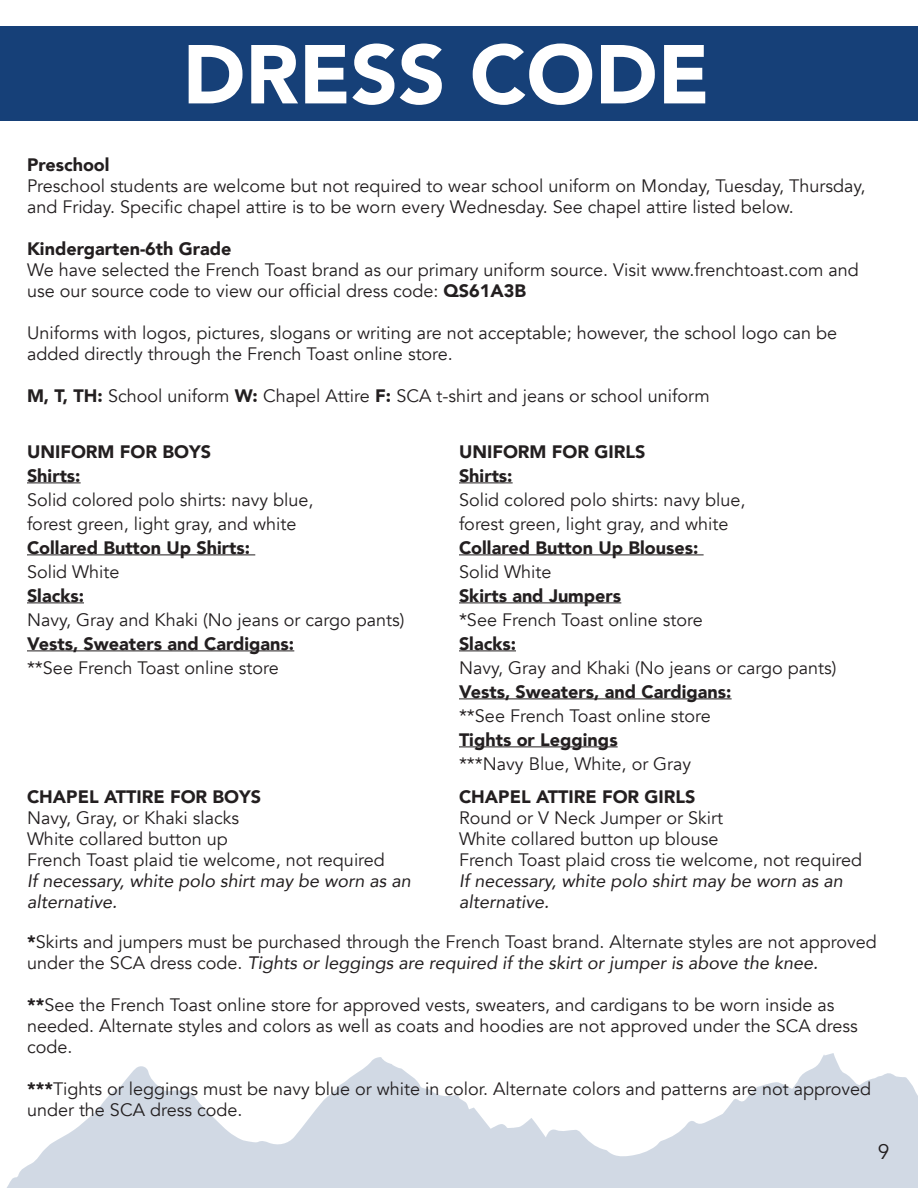
<style>
.page{position:relative;width:918px;height:1188px;background:#fff}
.page>*{position:absolute;margin:0;border:0;box-sizing:border-box;transform-origin:0 0}
.Subhead{font:900 82.5px "Avenir";color:#fff}
.Subhead-2{font:21px "Avenir";color:#231f20}
.Highlight{font:18px/21px "Avenir";color:#231f20}
.Highlight-2{font:900 18px "Avenir";color:#231f20}
.Highlight-3{font:italic 18px/21px "Avenir";color:#231f20}
.s1{font-weight:900}
.s2{font-style:italic}
</style>
<div class="page">
<svg style="left:7px;top:1053px;width:911px;height:135px;fill:#d1d9e4"></svg>
<div style="left:0;top:27px;width:918px;height:94px;background:#164078"></div>
<hr style="left:459px;top:482px;width:54px;height:1px;background:#231f20">
<hr style="left:459px;top:554px;width:245px;height:1px;background:#231f20">
<hr style="left:459px;top:602px;width:162px;height:1px;background:#231f20">
<hr style="left:459px;top:650px;width:57px;height:1px;background:#231f20">
<hr style="left:459px;top:698px;width:273px;height:1px;background:#231f20">
<hr style="left:459px;top:746px;width:159px;height:1px;background:#231f20">
<hr style="left:27px;top:482px;width:54px;height:1px;background:#231f20">
<hr style="left:27px;top:554px;width:228px;height:1px;background:#231f20">
<hr style="left:27px;top:602px;width:57px;height:1px;background:#231f20">
<hr style="left:27px;top:650px;width:267px;height:1px;background:#231f20">
<p class="Subhead" style="left:183px;top:4px;width:528px">DRESS CODE</p>
<p class="Highlight-2" style="left:27px;top:149px;width:84px">Preschool</p>
<p class="Highlight" style="left:27px;top:175px;width:840px">Preschool students are welcome but not required to wear school uniform on Monday, Tuesday, Thursday, and Friday. Specific chapel attire is to be worn every Wednesday. See chapel attire listed below.</p>
<p class="Highlight-2" style="left:27px;top:233px;width:206px">Kindergarten-6th Grade</p>
<p class="Highlight" style="left:27px;top:259px;width:833px">We have selected the French Toast brand as our primary uniform source. Visit www.frenchtoast.com and use our source code to view our official dress code: <span class="s1">QS61A3B</span></p>
<p class="Highlight" style="left:27px;top:322px;width:812px">Uniforms with logos, pictures, slogans or writing are not acceptable; however, the school logo can be added directly through the French Toast online store.</p>
<p class="Highlight" style="left:27px;top:385px;width:684px"><span class="s1">M, T, TH:</span> School uniform <span class="s1">W:</span> Chapel Attire <span class="s1">F:</span> SCA t-shirt and jeans or school uniform</p>
<p class="Highlight-2" style="left:27px;top:436px;width:186px">UNIFORM FOR BOYS</p>
<p class="Highlight-2" style="left:27px;top:460px;width:55px">Shirts:</p>
<p class="Highlight" style="left:27px;top:489px;width:288px">Solid colored polo shirts: navy blue,</p>
<p class="Highlight" style="left:27px;top:513px;width:271px">forest green, light gray, and white</p>
<p class="Highlight-2" style="left:27px;top:532px;width:225px">Collared Button Up Shirts:</p>
<p class="Highlight" style="left:27px;top:561px;width:94px">Solid White</p>
<p class="Highlight-2" style="left:27px;top:580px;width:59px">Slacks:</p>
<p class="Highlight" style="left:27px;top:609px;width:379px">Navy, Gray and Khaki (No jeans or cargo pants)</p>
<p class="Highlight-2" style="left:27px;top:628px;width:269px">Vests, Sweaters and Cardigans:</p>
<p class="Highlight" style="left:27px;top:657px;width:253px">**See French Toast online store</p>
<p class="Highlight-2" style="left:27px;top:781px;width:236px">CHAPEL ATTIRE FOR BOYS</p>
<p class="Highlight" style="left:27px;top:807px;width:214px">Navy, Gray, or Khaki slacks</p>
<p class="Highlight" style="left:27px;top:828px;width:202px">White collared button up</p>
<p class="Highlight" style="left:27px;top:849px;width:359px">French Toast plaid tie welcome, not required</p>
<p class="Highlight-3" style="left:27px;top:870px;width:385px">If necessary, white polo shirt may be worn as an alternative.</p>
<p class="Highlight-2" style="left:459px;top:436px;width:188px">UNIFORM FOR GIRLS</p>
<p class="Highlight-2" style="left:459px;top:460px;width:55px">Shirts:</p>
<p class="Highlight" style="left:459px;top:489px;width:288px">Solid colored polo shirts: navy blue,</p>
<p class="Highlight" style="left:459px;top:513px;width:271px">forest green, light gray, and white</p>
<p class="Highlight-2" style="left:459px;top:532px;width:241px">Collared Button Up Blouses:</p>
<p class="Highlight" style="left:459px;top:561px;width:94px">Solid White</p>
<p class="Highlight-2" style="left:459px;top:580px;width:164px">Skirts and Jumpers</p>
<p class="Highlight" style="left:459px;top:609px;width:245px">*See French Toast online store</p>
<p class="Highlight-2" style="left:459px;top:628px;width:59px">Slacks:</p>
<p class="Highlight" style="left:459px;top:657px;width:379px">Navy, Gray and Khaki (No jeans or cargo pants)</p>
<p class="Highlight-2" style="left:459px;top:676px;width:274px">Vests, Sweaters, and Cardigans:</p>
<p class="Highlight" style="left:459px;top:705px;width:253px">**See French Toast online store</p>
<p class="Highlight-2" style="left:459px;top:724px;width:160px">Tights or Leggings</p>
<p class="Highlight" style="left:459px;top:753px;width:234px">***Navy Blue, White, or Gray</p>
<p class="Highlight-2" style="left:459px;top:781px;width:238px">CHAPEL ATTIRE FOR GIRLS</p>
<p class="Highlight" style="left:459px;top:807px;width:266px">Round or V Neck Jumper or Skirt</p>
<p class="Highlight" style="left:459px;top:828px;width:261px">White collared button up blouse</p>
<p class="Highlight" style="left:459px;top:849px;width:405px">French Toast plaid cross tie welcome, not required</p>
<p class="Highlight-3" style="left:459px;top:870px;width:385px">If necessary, white polo shirt may be worn as an alternative.</p>
<p class="Highlight" style="left:27px;top:932px;width:851px"><span class="s1">*</span>Skirts and jumpers must be purchased through the French Toast brand. Alternate styles are not approved under the SCA dress code. <span class="s2">Tights or leggings are required if the skirt or jumper is above the knee.</span></p>
<p class="Highlight" style="left:27px;top:995px;width:832px"><span class="s1">**</span>See the French Toast online store for approved vests, sweaters, and cardigans to be worn inside as needed. Alternate styles and colors as well as coats and hoodies are not approved under the SCA dress code.</p>
<p class="Highlight" style="left:27px;top:1079px;width:846px"><span class="s1">***</span>Tights or leggings must be navy blue or white in color. Alternate colors and patterns are not approved under the SCA dress code.</p>
<p class="Subhead-2" style="left:878px;top:1139px;width:13px">9</p>
</div>
